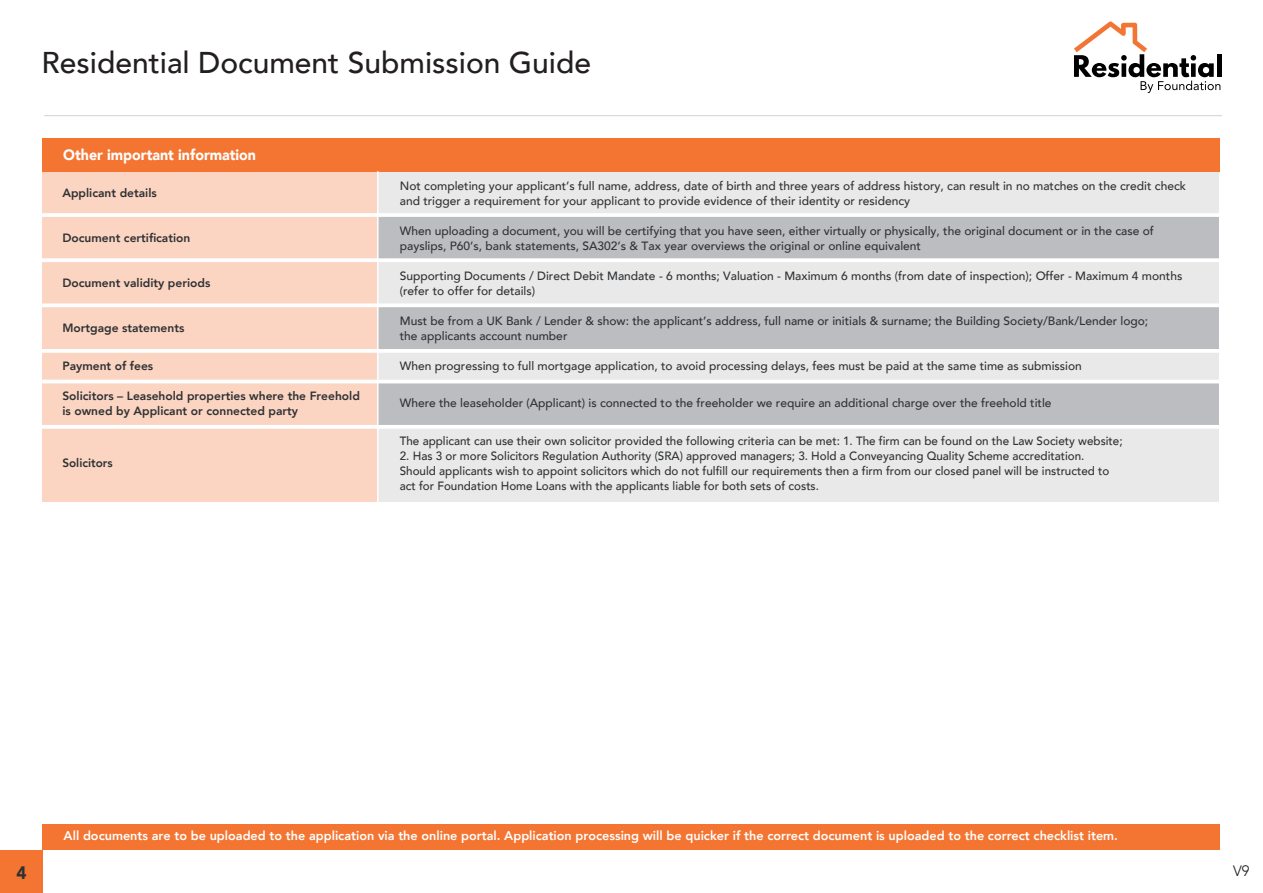
<style>
.page{position:relative;width:1263px;height:893px;background:#fff}
.page>*{position:absolute;margin:0;border:0;box-sizing:border-box;transform-origin:0 0}
.t1{font:500 30px "Avenir";color:#231f20}
.t2{font:900 18px "Avenir";color:#2f3134;scale:.94 1}
.t3{font:900 15px "Avenir";color:#fff;scale:.95 1}
.t4{font:300 15px "Avenir";color:#231f20}
.t5{font:800 12.75px "Avenir";color:#fff}
.t6{font:500 12px/15px "Avenir";color:#2f3134}
.t7{font:800 12px/15px "Avenir";color:#2f3134}
</style>
<div class="page">
<div style="left:377px;top:428px;width:842px;height:74px;background:#e9e9e9"></div>
<div style="left:378px;top:383px;width:841px;height:44px;background:#bcbdc0"></div>
<div style="left:378px;top:352px;width:841px;height:29px;background:#e9e9e9"></div>
<div style="left:378px;top:307px;width:841px;height:44px;background:#bcbdc0"></div>
<div style="left:378px;top:260px;width:841px;height:45px;background:#e9e9e9"></div>
<div style="left:378px;top:216px;width:841px;height:44px;background:#bcbdc0"></div>
<div style="left:378px;top:171px;width:841px;height:44px;background:#e9e9e9"></div>
<div style="left:42px;top:171px;width:336px;height:331px;background:#fbd5c1"></div>
<div style="left:42px;top:138px;width:1177px;height:33px;background:#f37531"></div>
<hr style="left:42px;top:213px;width:1177px;height:4px;background:#fff">
<hr style="left:42px;top:303px;width:1177px;height:4px;background:#fff">
<hr style="left:377px;top:171px;width:1px;height:331px;background:#fff">
<hr style="left:42px;top:349px;width:1177px;height:4px;background:#fff">
<hr style="left:42px;top:380px;width:1177px;height:3px;background:#fff">
<hr style="left:42px;top:425px;width:1177px;height:4px;background:#fff">
<svg style="left:42px;top:258px;width:1177px;height:4px;background:#fafaf9"></svg>
<hr style="left:44px;top:115px;width:1178px;height:1px;background:#d1d2d4">
<div style="left:43px;top:824px;width:1177px;height:26px;background:#f37531"></div>
<div style="left:0;top:850px;width:43px;height:43px;background:#f37531"></div>
<hr style="left:1217px;top:54px;width:4px;height:23px;background:#000001">
<svg style="left:1074px;top:21px;width:146px;height:72px"></svg>
<h1 class="t1" style="left:42px;top:37px;width:551px">Residential Document Submission Guide</h1>
<p class="t3" style="left:63px;top:142px;width:204px">Other important information</p>
<p class="t7" style="left:62px;top:185px;width:96px">Applicant details</p>
<p class="t7" style="left:62px;top:231px;width:130px">Document certification</p>
<p class="t7" style="left:62px;top:276px;width:150px">Document validity periods</p>
<p class="t7" style="left:62px;top:321px;width:123px">Mortgage statements</p>
<p class="t7" style="left:62px;top:358px;width:92px">Payment of fees</p>
<p class="t7" style="left:62px;top:388px;width:299px">Solicitors – Leasehold properties where the Freehold is owned by Applicant or connected party</p>
<p class="t7" style="left:62px;top:456px;width:52px">Solicitors</p>
<p class="t6" style="left:400px;top:177px;width:788px">Not completing your applicant’s full name, address, date of birth and three years of address history, can result in no matches on the credit check and trigger a requirement for your applicant to provide evidence of their identity or residency</p>
<p class="t6" style="left:400px;top:222px;width:755px">When uploading a document, you will be certifying that you have seen, either virtually or physically, the original document or in the case of payslips, P60’s, bank statements, SA302’s &amp; Tax year overviews the original or online equivalent</p>
<p class="t6" style="left:400px;top:267px;width:784px">Supporting Documents / Direct Debit Mandate - 6 months; Valuation - Maximum 6 months (from date of inspection); Offer - Maximum 4 months (refer to offer for details)</p>
<p class="t6" style="left:400px;top:312px;width:750px">Must be from a UK Bank / Lender &amp; show: the applicant’s address, full name or initials &amp; surname; the Building Society/Bank/Lender logo; the applicants account number</p>
<p class="t6" style="left:400px;top:357px;width:684px">When progressing to full mortgage application, to avoid processing delays, fees must be paid at the same time as submission</p>
<p class="t6" style="left:400px;top:395px;width:653px">Where the leaseholder (Applicant) is connected to the freeholder we require an additional charge over the freehold title</p>
<p class="t6" style="left:400px;top:432px;width:724px">The applicant can use their own solicitor provided the following criteria can be met: 1. The firm can be found on the Law Society website;</p>
<p class="t6" style="left:400px;top:447px;width:711px">2. Has 3 or more Solicitors Regulation Authority (SRA) approved managers; 3. Hold a Conveyancing Quality Scheme accreditation.<br>Should applicants wish to appoint solicitors which do not fulfill our requirements then a firm from our closed panel will be instructed to act for Foundation Home Loans with the applicants liable for both sets of costs.</p>
<h2 class="t2" style="left:16px;top:857px;width:12px">4</h2>
<p class="t5" style="left:64px;top:826px;width:1056px">All documents are to be uploaded to the application via the online portal. Application processing will be quicker if the correct document is uploaded to the correct checklist item.</p>
<p class="t4" style="left:1233px;top:862px;width:18px">V9</p>
</div>
